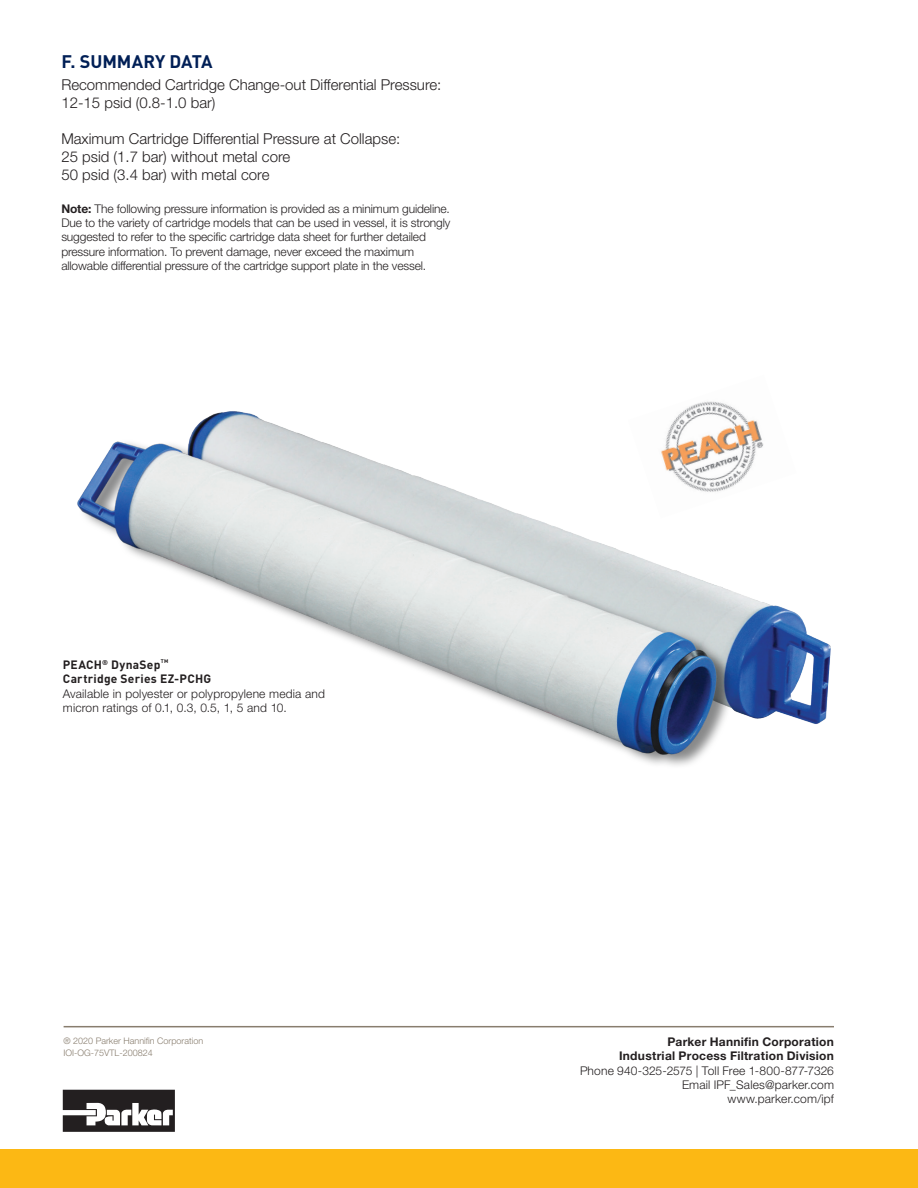
<style>
.page{position:relative;width:918px;height:1188px;background:#fff}
.page>*{position:absolute;margin:0;border:0;box-sizing:border-box;transform-origin:0 0}
.Body{font:700 18px "DINOT";letter-spacing:-.005em;color:#001f56}
.Body-2{font:300 15px/18px "Helvetica Neue LT Std";color:#231f20}
.Body-3{font:300 12px/14.4px "Helvetica Neue LT Std";letter-spacing:-.01em;color:#231f20}
.Body-4{font:300 12px/14.4px "Helvetica Neue LT Std";letter-spacing:.015em;color:#231f20}
.t1{font:700 12px "Helvetica Neue LT Std";letter-spacing:.02em;color:#231f20}
.t2{font:700 12px "DINOT";letter-spacing:.02em;color:#231f20}
.t3{font:300 9px "Helvetica Neue LT Std";color:#887d6e}
.t4{font:700 5.25px "DINOT";color:#231f20}
.s1{font-weight:700}
</style>
<div class="page">
<div style="left:0;top:1150px;width:918px;height:38px;background:#fcb814"></div>
<svg style="left:63px;top:1090px;width:112px;height:42px"></svg>
<hr style="left:64px;top:1026px;width:770px;height:1px;background:#887d6e">
<img style="left:77px;top:411px;width:754px;height:355px">
<img style="left:628px;top:401px;width:169px;height:117px">
<p class="Body" style="left:61px;top:49px;width:153px">F. SUMMARY DATA</p>
<p class="Body-2" style="left:61px;top:76px;width:382px">Recommended Cartridge Change-out Differential Pressure:</p>
<p class="Body-2" style="left:61px;top:94px;width:156px">12-15 psid (0.8-1.0 bar)</p>
<p class="Body-2" style="left:61px;top:130px;width:340px">Maximum Cartridge Differential Pressure at Collapse:</p>
<p class="Body-2" style="left:61px;top:148px;width:230px">25 psid (1.7 bar) without metal core<br>50 psid (3.4 bar) with metal core</p>
<p class="Body-3" style="left:61px;top:201px;width:391px"><span class="s1">Note:</span> The following pressure information is provided as a minimum guideline.<br>Due to the variety of cartridge models that can be used in vessel, it is strongly suggested to refer to the specific cartridge data sheet for further detailed pressure information. To prevent damage, never exceed the maximum allowable differential pressure of the cartridge support plate in the vessel.</p>
<p class="t2" style="left:63px;top:656px;width:99px">PEACH<sup>®</sup> DynaSep</p>
<p class="t4" style="left:161px;top:657px;width:9px">TM</p>
<p class="t2" style="left:63px;top:671px;width:150px">Cartridge Series EZ-PCHG</p>
<p class="Body-4" style="left:63px;top:686px;width:264px">Available in polyester or polypropylene media and micron ratings of 0.1, 0.3, 0.5, 1, 5 and 10.</p>
<p class="t3" style="left:64px;top:1035px;width:141px">® 2020 Parker Hannifin Corporation</p>
<p class="t1" style="left:667px;top:1034px;width:168px">Parker Hannifin Corporation</p>
<p class="t1" style="left:619px;top:1048px;width:216px">Industrial Process Filtration Division</p>
<p class="Body-3" style="left:580px;top:1063px;width:255px">Phone 940-325-2575 | Toll Free 1-800-877-7326</p>
<p class="Body-4" style="left:682px;top:1077px;width:153px">Email IPF_Sales@parker.com</p>
<p class="Body-4" style="left:727px;top:1092px;width:108px">www.parker.com/ipf</p>
<p class="t3" style="left:64px;top:1048px;width:91px">IOI-OG-75VTL-200824</p>
</div>
